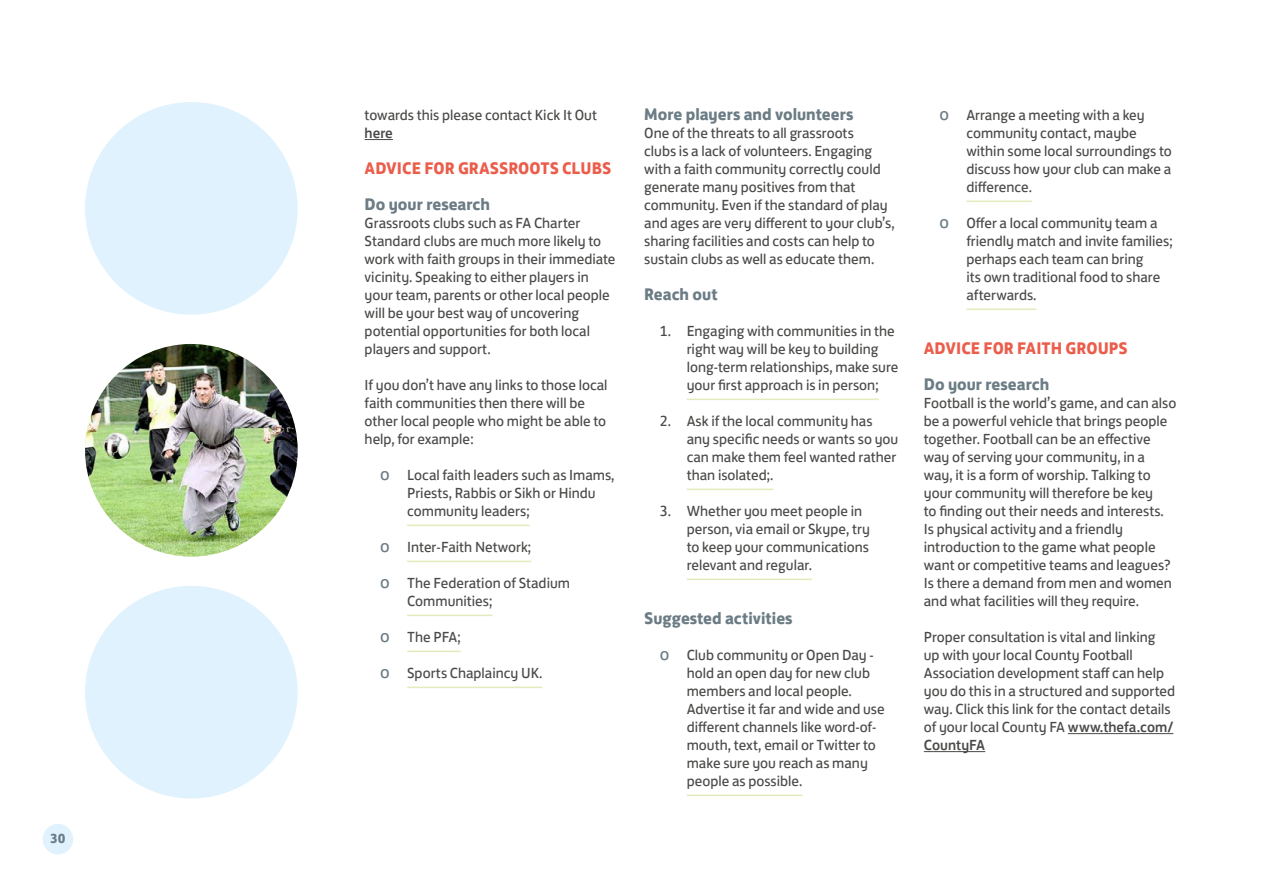
<style>
.page{position:relative;width:1263px;height:893px;background:#fff}
.page>*{position:absolute;margin:0;border:0;box-sizing:border-box;transform-origin:0 0}
.t1{font:700 17.25px "FS Jack";color:#6b7c85}
.t2{font:700 17.25px "FS Jack";color:#eb5d4b}
.t3{font:15px/18px "FS Jack";color:#4a4a49}
.t4{font:500 15px "FS Jack";color:#4a4a49}
.t5{font:700 13.5px "FS Jack";color:#6b7c85}
.s1{font-size:18px;color:#6b7c85}
.s2{font-weight:500}
</style>
<div class="page">
<svg style="left:365px;top:139px;width:28px;height:1px"></svg>
<hr style="left:407px;top:525px;width:123px;height:1px;background:#e3ecbc">
<hr style="left:407px;top:561px;width:124px;height:1px;background:#e3ecbc">
<hr style="left:407px;top:615px;width:85px;height:1px;background:#e3ecbc">
<hr style="left:407px;top:651px;width:54px;height:1px;background:#e3ecbc">
<hr style="left:407px;top:687px;width:135px;height:1px;background:#e3ecbc">
<hr style="left:687px;top:399px;width:192px;height:1px;background:#e3ecbc">
<hr style="left:687px;top:489px;width:86px;height:1px;background:#e3ecbc">
<hr style="left:687px;top:579px;width:125px;height:1px;background:#e3ecbc">
<hr style="left:687px;top:795px;width:115px;height:1px;background:#e3ecbc">
<hr style="left:966px;top:201px;width:66px;height:1px;background:#e3ecbc">
<hr style="left:966px;top:309px;width:70px;height:1px;background:#e3ecbc">
<hr style="left:1068px;top:733px;width:105px;height:1px;background:#4a4a49">
<hr style="left:924px;top:751px;width:61px;height:1px;background:#4a4a49">
<div style="left:85px;top:102px;width:213px;height:213px;background:#dff2fd;border-radius:50%"></div>
<img style="left:85px;top:344px;width:213px;height:213px;border-radius:106px">
<div style="left:85px;top:586px;width:213px;height:212px;background:#dff2fd;border-radius:50%"></div>
<div style="left:43px;top:824px;width:30px;height:30px;background:#dff2fd;border-radius:50%"></div>
<p class="t5" style="left:50px;top:827px;width:17px">30</p>
<p class="t3" style="left:365px;top:105px;width:234px">towards this please contact Kick It Out</p>
<p class="t4" style="left:365px;top:121px;width:30px">here</p>
<p class="t2" style="left:365px;top:154px;width:105px">Advice for grassr</p>
<p class="t2" style="left:518px;top:154px;width:84px">oots clubs</p>
<p class="t1" style="left:365px;top:190px;width:127px">Do your research</p>
<p class="t3" style="left:365px;top:213px;width:252px">Grassroots clubs such as FA Charter Standard clubs are much more likely to work with faith groups in their immediate vicinity. Speaking to either players in your team, parents or other local people will be your best way of uncovering potential opportunities for both local players and support.</p>
<p class="t3" style="left:365px;top:375px;width:244px">If you don’t have any links to those local faith communities then there will be other local people who might be able to help, for example:</p>
<p class="t3" style="left:407px;top:465px;width:209px;text-indent:-27px"><span class="s1">o</span> Local faith leaders such as Imams,<br>Priests, Rabbis or Sikh or Hindu community leaders;</p>
<p class="t3" style="left:380px;top:537px;width:153px"><span class="s1">o</span> Inter-Faith Network;</p>
<p class="t3" style="left:407px;top:573px;width:164px;text-indent:-27px"><span class="s1">o</span> The Federation of Stadium<br>Communities;</p>
<p class="t3" style="left:380px;top:627px;width:82px"><span class="s1">o</span> The PFA;</p>
<p class="t3" style="left:380px;top:663px;width:164px"><span class="s1">o</span> Sports Chaplaincy UK.</p>
<p class="t1" style="left:644px;top:100px;width:211px">More players and volunteers</p>
<p class="t3" style="left:644px;top:123px;width:252px">One of the threats to all grassroots<br>clubs is a lack of volunteers. Engaging with a faith community correctly could generate many positives from that community. Even if the standard of play and ages are very different to your club’s, sharing facilities and costs can help to sustain clubs as well as educate them.</p>
<p class="t1" style="left:644px;top:280px;width:75px">Reach out</p>
<p class="t3" style="left:687px;top:321px;width:213px;text-indent:-27px">1. Engaging with communities in the right way will be key to building long-term relationships, make sure your first approach is in person;</p>
<p class="t3" style="left:687px;top:411px;width:213px;text-indent:-27px">2. Ask if the local community has any specific needs or wants so you can make them feel wanted rather than isolated;.</p>
<p class="t3" style="left:687px;top:501px;width:185px;text-indent:-27px">3. Whether you meet people in person, via email or Skype, try to keep your communications relevant and regular.</p>
<p class="t1" style="left:644px;top:604px;width:150px">Suggested activities</p>
<p class="t3" style="left:687px;top:645px;width:199px;text-indent:-27px"><span class="s1">o</span> Club community or Open Day - hold an open day for new club members and local people.<br>Advertise it far and wide and use different channels like word-of&shy;mouth, text, email or Twitter to make sure you reach as many people as possible.</p>
<p class="t3" style="left:966px;top:105px;width:207px;text-indent:-27px"><span class="s1">o</span> Arrange a meeting with a key community contact, maybe within some local surroundings to discuss how your club can make a difference.</p>
<p class="t3" style="left:966px;top:213px;width:208px;text-indent:-27px"><span class="s1">o</span> Offer a local community team a friendly match and invite families; perhaps each team can bring<br>its own traditional food to share afterwards.</p>
<p class="t2" style="left:924px;top:334px;width:103px">Advice for faith</p>
<p class="t2" style="left:1066px;top:334px;width:53px">groups</p>
<p class="t1" style="left:924px;top:370px;width:127px">Do your research</p>
<p class="t3" style="left:924px;top:393px;width:254px">Football is the world’s game, and can also be a powerful vehicle that brings people together. Football can be an effective way of serving your community, in a way, it is a form of worship. Talking to your community will therefore be key<br>to finding out their needs and interests.<br>Is physical activity and a friendly introduction to the game what people want or competitive teams and leagues?<br>Is there a demand from men and women and what facilities will they require.</p>
<p class="t3" style="left:924px;top:627px;width:253px">Proper consultation is vital and linking<br>up with your local County Football Association development staff can help you do this in a structured and supported way. Click this link for the contact details of your local County FA <span class="s2">www.thefa.com/ CountyFA</span></p>
</div>
